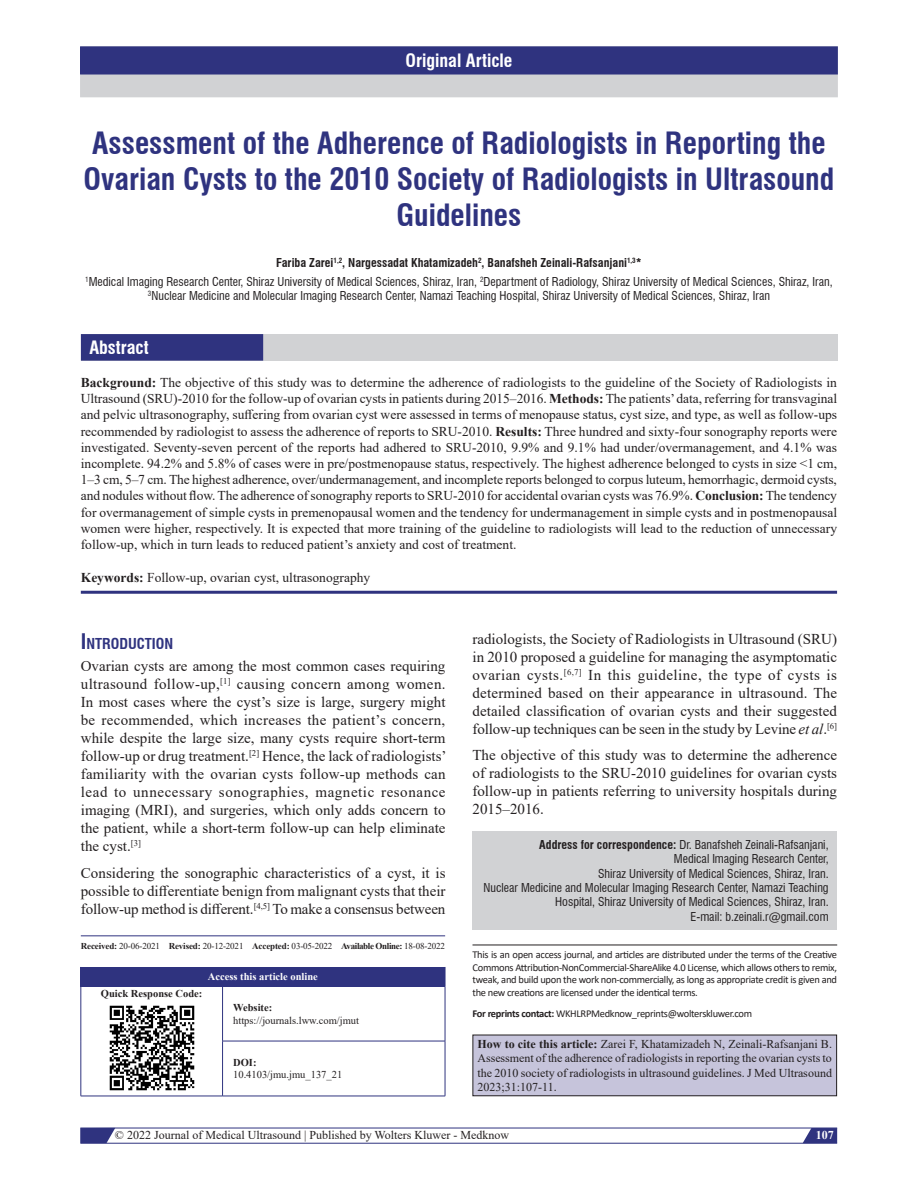
<style>
.page{position:relative;width:918px;height:1188px;background:#fff}
.page>*{position:absolute;margin:0;border:0;box-sizing:border-box;transform-origin:0 0}
.AT{font:700 condensed 30px/36px "Swiss 721 BT";color:#2f337f;text-align:center}
.AH{font:700 condensed 18px "Swiss 721 BT";color:#fff}
.ABSH{font:700 condensed 18px "Swiss 721 BT";color:#fff}
.TX{font:15px/18px "Times New Roman";color:#231f20;text-align:justify}
.t1{font:700 condensed 14.7px "Swiss 721 BT";color:#2f337f}
.ABS{font:13.5px/16.2px "Times New Roman";color:#231f20;text-align:justify}
.KWD{font:13.5px "Times New Roman";color:#231f20}
.ADD{font:condensed 12px/14.4px "Swiss 721 BT";color:#231f20;text-align:right}
.HTC{font:12px/14.4px "Times New Roman";color:#231f20;text-align:justify}
.AFF{font:condensed 12px/14.4px "Swiss 721 BT";color:#231f20;text-align:center}
.AU{font:700 condensed 12px "Swiss 721 BT";color:#231f20}
.t2{font:700 12px "Times New Roman";color:#fff}
.TX-2{font:10.5px/12.6px "Calibri";letter-spacing:-.03em;color:#231f20;text-align:justify}
.Website{font:10.5px/12.6px "Times New Roman";color:#231f20}
.ATAO{font:700 10.5px "Times New Roman";color:#fff}
.QRC{font:700 10.5px "Times New Roman";color:#231f20}
.HIS{font:700 9px "Times New Roman";letter-spacing:-.015em;color:#231f20}
.s1{font-weight:700}
.s2{font-size:21px}
.s3{font-weight:400}
.s4{font-style:italic}
</style>
<div class="page">
<svg style="left:80px;top:1128px;width:758px;height:16px"></svg>
<div style="left:80px;top:46px;width:758px;height:51px;background:#d1d2d4"></div>
<div style="left:81px;top:47px;width:756px;height:27px;background:#2f337f"></div>
<div style="left:80px;top:46px;width:758px;height:29px;border:2px solid #2f337f"></div>
<hr style="left:81px;top:591px;width:756px;height:3px;background:#2f337f">
<div style="left:81px;top:967px;width:364px;height:19px;background:#2f337f"></div>
<svg style="left:445px;top:967px;width:1px;height:19px"></svg>
<hr style="left:81px;top:986px;width:1px;height:55px;background:#2f337f">
<hr style="left:81px;top:1041px;width:1px;height:55px;background:#2f337f">
<hr style="left:81px;top:986px;width:142px;height:1px;background:#2f337f">
<hr style="left:222px;top:986px;width:1px;height:55px;background:#2f337f">
<hr style="left:223px;top:986px;width:222px;height:1px;background:#2f337f">
<hr style="left:445px;top:986px;width:1px;height:55px;background:#2f337f">
<hr style="left:81px;top:1096px;width:142px;height:1px;background:#2f337f">
<hr style="left:222px;top:1041px;width:1px;height:55px;background:#2f337f">
<hr style="left:222px;top:1041px;width:223px;height:1px;background:#2f337f">
<hr style="left:445px;top:1041px;width:1px;height:55px;background:#2f337f">
<hr style="left:223px;top:1096px;width:222px;height:1px;background:#2f337f">
<img style="left:109px;top:1005px;width:85px;height:85px">
<div style="left:473px;top:831px;width:364px;height:98px;background:#d1d2d4"></div>
<hr style="left:472px;top:945px;width:365px;height:1px;background:#231f20">
<div style="left:473px;top:1035px;width:364px;height:61px;background:#c6c4db"></div>
<div style="left:472px;top:1035px;width:365px;height:61px;border:1px solid #231f20"></div>
<div style="left:81px;top:334px;width:756px;height:27px;background:#d1d2d4"></div>
<div style="left:81px;top:334px;width:182px;height:27px;background:#2f337f"></div>
<hr style="left:81px;top:935px;width:364px;height:1px;background:#2f337f">
<p class="AH" style="left:405px;top:50px;width:109px">Original Article</p>
<p class="AT" style="left:84px;top:125px;width:752px">Assessment of the Adherence of Radiologists in Reporting the<br>Ovarian Cysts to the 2010 Society of Radiologists in Ultrasound<br>Guidelines</p>
<p class="AU" style="left:276px;top:255px;width:367px">Fariba Zarei<sup>1,2</sup>, Nargessadat Khatamizadeh<sup>2</sup>, Banafsheh Zeinali‑Rafsanjani<sup>1,3</sup>*</p>
<p class="AFF" style="left:85px;top:274px;width:749px"><sup>1</sup>Medical Imaging Research Center, Shiraz University of Medical Sciences, Shiraz, Iran, <sup>2</sup>Department of Radiology, Shiraz University of Medical Sciences, Shiraz, Iran,<br><sup>3</sup>Nuclear Medicine and Molecular Imaging Research Center, Namazi Teaching Hospital, Shiraz University of Medical Sciences, Shiraz, Iran</p>
<p class="ABSH" style="left:89px;top:337px;width:61px">Abstract</p>
<p class="ABS" style="left:81px;top:374px;width:758px"><span class="s1">Background:</span> The objective of this study was to determine the adherence of radiologists to the guideline of the Society of Radiologists in Ultrasound (SRU)‑2010 for the follow‑up of ovarian cysts in patients during 2015–2016. <span class="s1">Methods:</span> The patients’ data, referring for transvaginal and pelvic ultrasonography, suffering from ovarian cyst were assessed in terms of menopause status, cyst size, and type, as well as follow‑ups recommended by radiologist to assess the adherence of reports to SRU‑2010. <span class="s1">Results:</span> Three hundred and sixty‑four sonography reports were investigated. Seventy‑seven percent of the reports had adhered to SRU‑2010, 9.9% and 9.1% had under/overmanagement, and 4.1% was incomplete. 94.2% and 5.8% of cases were in pre/postmenopause status, respectively. The highest adherence belonged to cysts in size &lt;1 cm, 1–3 cm, 5–7 cm. The highest adherence, over/undermanagement, and incomplete reports belonged to corpus luteum, hemorrhagic, dermoid cysts, and nodules without flow. The adherence of sonography reports to SRU‑2010 for accidental ovarian cysts was 76.9%. <span class="s1">Conclusion:</span> The tendency for overmanagement of simple cysts in premenopausal women and the tendency for undermanagement in simple cysts and in postmenopausal women were higher, respectively. It is expected that more training of the guideline to radiologists will lead to the reduction of unnecessary follow‑up, which in turn leads to reduced patient’s anxiety and cost of treatment.</p>
<p class="KWD" style="left:81px;top:568px;width:291px"><span class="s1">Keywords:</span> Follow‑up, ovarian cyst, ultrasonography</p>
<h1 class="t1" style="left:81px;top:635px;width:94px"><span class="s2">I</span> NTRODUCTION</h1>
<p class="TX" style="left:81px;top:657px;width:367px">Ovarian cysts are among the most common cases requiring ultrasound follow‑up,<sup>[1]</sup> causing concern among women.<br>In most cases where the cyst’s size is large, surgery might be recommended, which increases the patient’s concern, while despite the large size, many cysts require short‑term follow‑up or drug treatment.<sup>[2]</sup> Hence, the lack of radiologists’ familiarity with the ovarian cysts follow‑up methods can lead to unnecessary sonographies, magnetic resonance imaging (MRI), and surgeries, which only adds concern to the patient, while a short‑term follow‑up can help eliminate the cyst.<sup>[3]</sup></p>
<p class="TX" style="left:81px;top:863px;width:366px">Considering the sonographic characteristics of a cyst, it is possible to differentiate benign from malignant cysts that their follow‑up method is different.<sup>[4,5]</sup> To make a consensus between</p>
<p class="HIS" style="left:81px;top:939px;width:366px">Received: <span class="s3">20‑06‑2021</span> Revised: <span class="s3">20-12-2021</span> Accepted: <span class="s3">03‑05‑2022</span> Available Online: <span class="s3">18-08-2022</span></p>
<p class="ATAO" style="left:208px;top:969px;width:111px">Access this article online</p>
<p class="QRC" style="left:101px;top:986px;width:103px">Quick Response Code:</p>
<p class="Website" style="left:233px;top:1001px;width:127px"><span class="s1">Website: </span>https://journals.lww.com/jmut</p>
<p class="Website" style="left:233px;top:1056px;width:111px"><span class="s1">DOI:<br></span>10.4103/jmu.jmu_137_21</p>
<p class="TX" style="left:472px;top:629px;width:366px">radiologists, the Society of Radiologists in Ultrasound (SRU) in 2010 proposed a guideline for managing the asymptomatic ovarian cysts.<sup>[6,7]</sup> In this guideline, the type of cysts is determined based on their appearance in ultrasound. The detailed classification of ovarian cysts and their suggested follow‑up techniques can be seen in the study by Levine <span class="s4">et al</span>.<sup>[6]</sup></p>
<p class="TX" style="left:472px;top:746px;width:366px">The objective of this study was to determine the adherence of radiologists to the SRU‑2010 guidelines for ovarian cysts follow‑up in patients referring to university hospitals during 2015–2016.</p>
<p class="ADD" style="left:484px;top:837px;width:347px"><span class="s1">Address for correspondence:</span> Dr. Banafsheh Zeinali‑Rafsanjani,<br>Medical Imaging Research Center,<br>Shiraz University of Medical Sciences, Shiraz, Iran.<br>Nuclear Medicine and Molecular Imaging Research Center, Namazi Teaching Hospital, Shiraz University of Medical Sciences, Shiraz, Iran.<br>E‑mail: b.zeinali.r@gmail.com</p>
<p class="TX-2" style="left:472px;top:948px;width:366px">This is an open access journal, and articles are distributed under the terms of the Creative Commons Attribution‑NonCommercial‑ShareAlike 4.0 License, which allows others to remix, tweak, and build upon the work non‑commercially, as long as appropriate credit is given and the new creations are licensed under the identical terms.</p>
<p class="TX-2" style="left:472px;top:1007px;width:281px"><span class="s1">For reprints contact:</span> WKHLRPMedknow_reprints@wolterskluwer.com</p>
<p class="HTC" style="left:478px;top:1036px;width:356px"><span class="s1">How to cite this article:</span> Zarei F, Khatamizadeh N, Zeinali‑Rafsanjani B.<br>Assessment of the adherence of radiologists in reporting the ovarian cysts to the 2010 society of radiologists in ultrasound guidelines. J Med Ultrasound 2023;31:107-11.</p>
<p class="HTC" style="left:115px;top:1128px;width:396px">© 2022 Journal of Medical Ultrasound | Published by Wolters Kluwer - Medknow</p>
<p class="t2" style="left:816px;top:1127px;width:19px">107</p>
</div>
